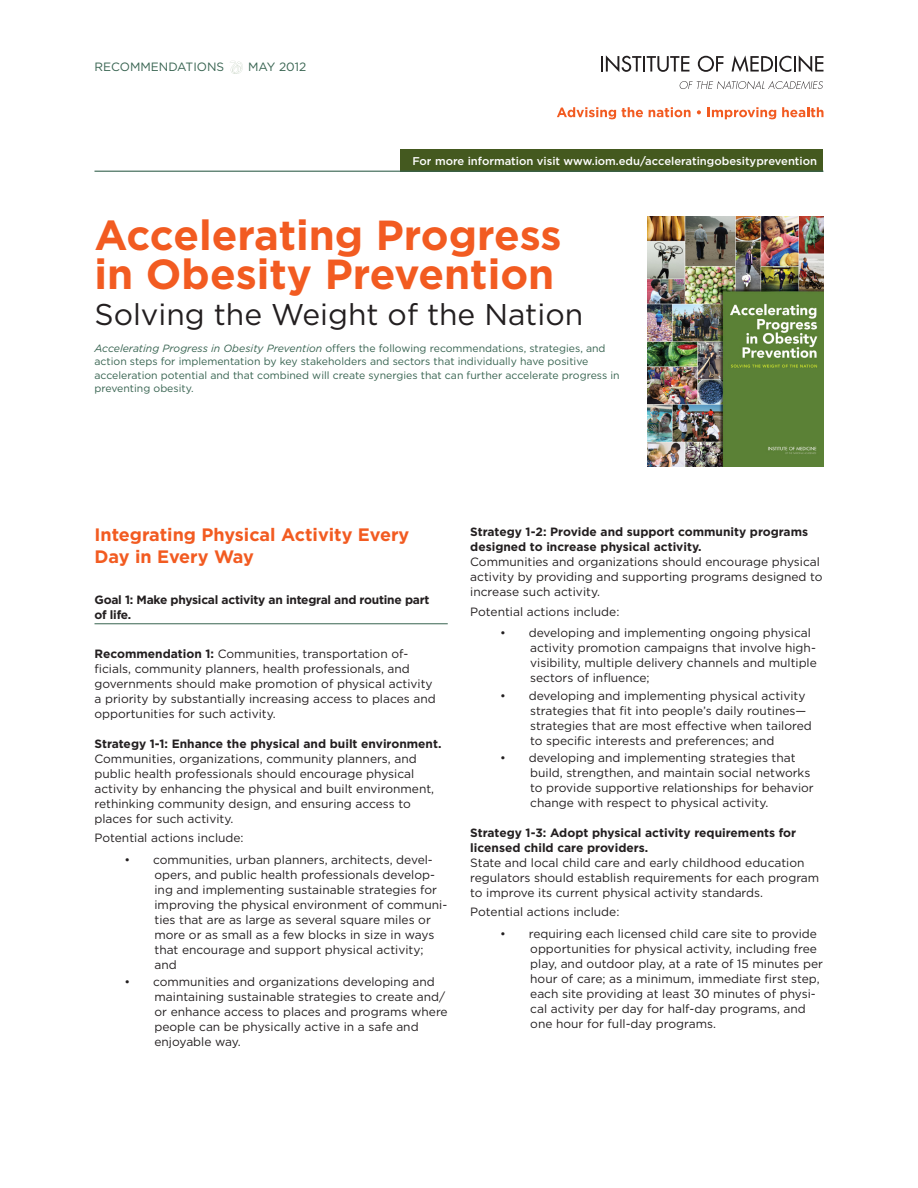
<style>
.page{position:relative;width:918px;height:1188px;background:#fff}
.page>*{position:absolute;margin:0;border:0;box-sizing:border-box;transform-origin:0 0}
.Header_A__gotham_bo{font:700 42px "Gotham";color:#f25b21}
.Header_A__subhead{font:30px "Gotham";color:#231f20}
.Header_B{font:700 18px/21.8px "Gotham";color:#f25b21}
.Standard__main__NO{font:12px/15px "Gotham";color:#231f20}
.APOP_Bullet_Style{font:12px/15px "Gotham";color:#231f20}
.Paragraph_Style_1{font:12px/15px "Gotham";color:#231f20}
.Standard__main__rul{font:700 12px/15px "Gotham";letter-spacing:-.02em;color:#231f20}
.Standards___Date{font:12px "Gotham";color:#376350}
.For_More_Informatio{font:500 11.25px "Gotham";color:#fff}
.Header_A__small_typ{font:10.5px/13.5px "Gotham";color:#376350}
.s1{font-style:italic}
.s2{font-weight:700}
</style>
<div class="page">
<div style="left:400px;top:149px;width:424px;height:23px;background:#44591f"></div>
<hr style="left:94px;top:171px;width:730px;height:1px;background:#376350">
<svg style="left:601px;top:55px;width:88px;height:17px"></svg>
<svg style="left:698px;top:56px;width:26px;height:16px"></svg>
<svg style="left:732px;top:55px;width:91px;height:17px"></svg>
<svg style="left:679px;top:81px;width:144px;height:8px"></svg>
<svg style="left:557px;top:107px;width:59px;height:12px"></svg>
<svg style="left:622px;top:107px;width:21px;height:10px"></svg>
<svg style="left:649px;top:107px;width:42px;height:10px"></svg>
<svg style="left:697px;top:110px;width:4px;height:4px"></svg>
<svg style="left:708px;top:107px;width:68px;height:12px"></svg>
<svg style="left:782px;top:107px;width:41px;height:10px"></svg>
<hr style="left:94px;top:623px;width:354px;height:1px;background:#376350">
<svg style="left:230px;top:60px;width:13px;height:14px"></svg>
<img style="left:648px;top:216px;width:176px;height:251px">
<p class="Standards___Date" style="left:94px;top:60px;width:131px">RECOMMENDATIONS</p>
<p class="Standards___Date" style="left:248px;top:60px;width:59px">MAY 2012</p>
<p class="For_More_Informatio" style="left:412px;top:154px;width:406px">For more information visit www.iom.edu/acceleratingobesityprevention</p>
<p class="Header_A__gotham_bo" style="left:94px;top:209px;width:469px">Accelerating Progress</p>
<p class="Header_A__gotham_bo" style="left:94px;top:248px;width:461px">in Obesity Prevention</p>
<p class="Header_A__subhead" style="left:94px;top:296px;width:490px">Solving the Weight of the Nation</p>
<p class="Header_A__small_typ" style="left:94px;top:341px;width:527px"><span class="s1">Accelerating Progress in Obesity Prevention</span> offers the following recommendations, strategies, and action steps for implementation by key stakeholders and sectors that individually have positive acceleration potential and that combined will create synergies that can further accelerate progress in preventing obesity.</p>
<p class="Header_B" style="left:94px;top:524px;width:316px">Integrating Physical Activity Every<br>Day in Every Way</p>
<p class="Standard__main__rul" style="left:94px;top:592px;width:337px">Goal 1: Make physical activity an integral and routine part of life.</p>
<p class="Standard__main__NO" style="left:94px;top:646px;width:343px"><span class="s2">Recommendation 1:</span> Communities, transportation of&shy;ficials, community planners, health professionals, and governments should make promotion of physical activity a priority by substantially increasing access to places and opportunities for such activity.</p>
<p class="Standard__main__NO" style="left:94px;top:736px;width:349px"><span class="s2">Strategy 1-1: Enhance the physical and built environment.<br></span>Communities, organizations, community planners, and public health professionals should encourage physical activity by enhancing the physical and built environment, rethinking community design, and ensuring access to places for such activity.</p>
<p class="Standard__main__NO" style="left:94px;top:831px;width:151px">Potential actions include:</p>
<p class="APOP_Bullet_Style" style="left:154px;top:852px;width:294px;text-indent:-30px">• communities, urban planners, architects, devel&shy;opers, and public health professionals develop&shy;ing and implementing sustainable strategies for improving the physical environment of communi&shy;ties that are as large as several square miles or more or as small as a few blocks in size in ways that encourage and support physical activity; and</p>
<p class="APOP_Bullet_Style" style="left:154px;top:975px;width:295px;text-indent:-30px">• communities and organizations developing and maintaining sustainable strategies to create and/ or enhance access to places and programs where people can be physically active in a safe and enjoyable way.</p>
<p class="Standard__main__NO" style="left:470px;top:524px;width:354px"><span class="s2">Strategy 1-2: Provide and support community programs designed to increase physical activity.<br></span>Communities and organizations should encourage physical activity by providing and supporting programs designed to increase such activity.</p>
<p class="Standard__main__NO" style="left:470px;top:604px;width:151px">Potential actions include:</p>
<p class="Paragraph_Style_1" style="left:530px;top:626px;width:288px;text-indent:-30px">• developing and implementing ongoing physical activity promotion campaigns that involve high&shy;visibility, multiple delivery channels and multiple sectors of influence;</p>
<p class="Paragraph_Style_1" style="left:530px;top:688px;width:283px;text-indent:-30px">• developing and implementing physical activity strategies that fit into people’s daily routines— strategies that are most effective when tailored to specific interests and preferences; and</p>
<p class="Paragraph_Style_1" style="left:530px;top:750px;width:285px;text-indent:-30px">• developing and implementing strategies that build, strengthen, and maintain social networks to provide supportive relationships for behavior change with respect to physical activity.</p>
<p class="Standard__main__NO" style="left:470px;top:825px;width:351px"><span class="s2">Strategy 1-3: Adopt physical activity requirements for licensed child care providers.<br></span>State and local child care and early childhood education regulators should establish requirements for each program to improve its current physical activity standards.</p>
<p class="Standard__main__NO" style="left:470px;top:905px;width:151px">Potential actions include:</p>
<p class="APOP_Bullet_Style" style="left:530px;top:926px;width:294px;text-indent:-30px">• requiring each licensed child care site to provide opportunities for physical activity, including free play, and outdoor play, at a rate of 15 minutes per hour of care; as a minimum, immediate first step, each site providing at least 30 minutes of physi&shy;cal activity per day for half-day programs, and one hour for full-day programs.</p>
</div>
